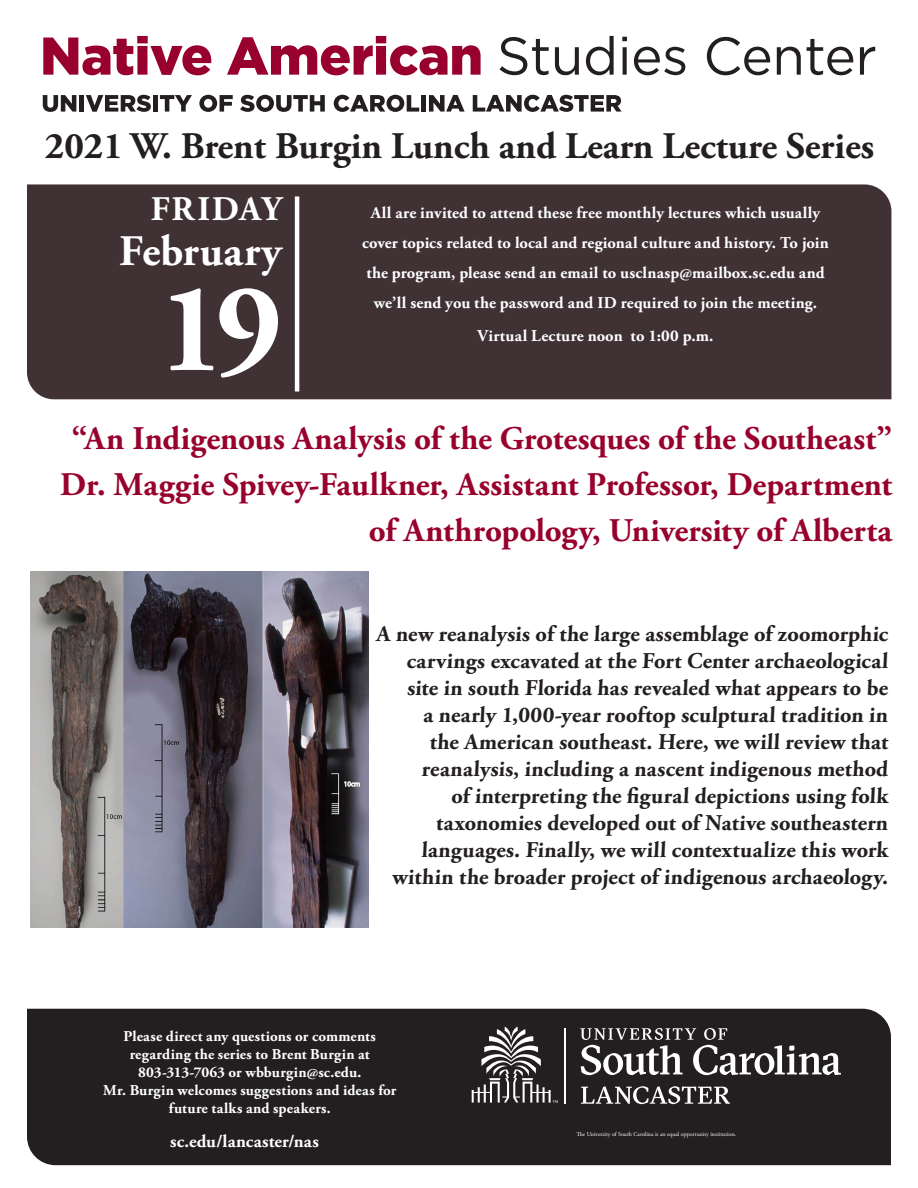
<style>
.page{position:relative;width:918px;height:1188px;background:#fff}
.page>*{position:absolute;margin:0;border:0;box-sizing:border-box;transform-origin:0 0}
.Date_Number{font:700 127.5px "Adobe Garamond Pro";color:#fff}
.Month{font:700 43.5px "Adobe Garamond Pro";letter-spacing:.01em;color:#fff}
.t1{font:700 37.5px "Adobe Garamond Pro";color:#231f20}
.Weekday{font:700 34.5px "Adobe Garamond Pro";letter-spacing:.05em;color:#fff}
.Body_Copy_2{font:700 33px "Adobe Garamond Pro";color:#98012d}
.Body_Copy_2-2{font:700 22.5px/27px "Adobe Garamond Pro";letter-spacing:.02em;color:#231f20;text-align:right}
.Subhead_2{font:700 18px "Adobe Garamond Pro";letter-spacing:.005em;color:#fff}
.Pull_Out_Text_1{font:700 16.5px/30px "Adobe Garamond Pro";letter-spacing:.01em;color:#fff;text-align:center}
.Subhead_2-2{font:700 15px/18px "Adobe Garamond Pro";letter-spacing:.015em;color:#fff;text-align:center}
.Body_Copy_1{font:6px "Adobe Garamond Pro";color:#fff}
</style>
<div class="page">
<div style="left:27px;top:184px;width:864px;height:215px;background:#403134"></div>
<hr style="left:295px;top:196px;width:4px;height:196px;background:#fff">
<svg style="left:43px;top:36px;width:168px;height:39px"></svg>
<svg style="left:227px;top:36px;width:254px;height:39px"></svg>
<svg style="left:500px;top:37px;width:49px;height:38px"></svg>
<svg style="left:555px;top:47px;width:24px;height:28px"></svg>
<svg style="left:586px;top:36px;width:28px;height:39px"></svg>
<svg style="left:622px;top:37px;width:5px;height:38px"></svg>
<svg style="left:634px;top:47px;width:51px;height:28px"></svg>
<svg style="left:707px;top:37px;width:63px;height:38px"></svg>
<svg style="left:777px;top:47px;width:24px;height:28px"></svg>
<svg style="left:807px;top:39px;width:46px;height:36px"></svg>
<svg style="left:860px;top:47px;width:15px;height:28px"></svg>
<svg style="left:43px;top:95px;width:33px;height:17px"></svg>
<div style="left:79px;top:95px;width:5px;height:17px;background:#231f20"></div>
<svg style="left:86px;top:95px;width:65px;height:17px"></svg>
<div style="left:153px;top:95px;width:5px;height:17px;background:#231f20"></div>
<svg style="left:160px;top:95px;width:32px;height:17px"></svg>
<svg style="left:199px;top:95px;width:34px;height:17px"></svg>
<svg style="left:240px;top:95px;width:85px;height:17px"></svg>
<svg style="left:334px;top:95px;width:85px;height:17px"></svg>
<div style="left:421px;top:95px;width:5px;height:17px;background:#231f20"></div>
<svg style="left:429px;top:95px;width:36px;height:17px"></svg>
<svg style="left:473px;top:95px;width:149px;height:17px"></svg>
<div style="left:27px;top:1008px;width:864px;height:158px;background:#231f20"></div>
<img style="left:30px;top:571px;width:338px;height:357px">
<svg style="left:580px;top:1028px;width:261px;height:47px"></svg>
<svg style="left:581px;top:1086px;width:149px;height:18px"></svg>
<hr style="left:564px;top:1028px;width:1px;height:75px;background:#fff">
<svg style="left:472px;top:1027px;width:86px;height:76px;background:#575455"></svg>
<h1 class="t1" style="left:45px;top:124px;width:831px">2021 W. Brent Burgin Lunch and Learn Lecture Series</h1>
<p class="Weekday" style="left:151px;top:189px;width:132px">FRIDAY</p>
<p class="Month" style="left:119px;top:226px;width:164px">February</p>
<p class="Date_Number" style="left:158px;top:255px;width:125px">19</p>
<p class="Pull_Out_Text_1" style="left:362px;top:198px;width:469px">All are invited to attend these free monthly lectures which usually cover topics related to local and regional culture and history. To join the program, please send an email to usclnasp@mailbox.sc.edu and we’ll send you the password and ID required to join the meeting.</p>
<p class="Pull_Out_Text_1" style="left:477px;top:321px;width:238px">Virtual Lecture noon to 1:00 p.m.</p>
<p class="Body_Copy_2" style="left:72px;top:420px;width:822px">“An Indigenous Analysis of the Grotesques of the Southeast”</p>
<p class="Body_Copy_2" style="left:60px;top:466px;width:833px">Dr. Maggie Spivey-Faulkner, Assistant Professor, Department</p>
<p class="Body_Copy_2" style="left:369px;top:511px;width:525px">of Anthropology, University of Alberta</p>
<p class="Body_Copy_2-2" style="left:376px;top:620px;width:515px">A new reanalysis of the large assemblage of zoomorphic carvings excavated at the Fort Center archaeological site in south Florida has revealed what appears to be<br>a nearly 1,000-year rooftop sculptural tradition in<br>the American southeast. Here, we will review that reanalysis, including a nascent indigenous method<br>of interpreting the figural depictions using folk taxonomies developed out of Native southeastern languages. Finally, we will contextualize this work within the broader project of indigenous archaeology.</p>
<p class="Subhead_2-2" style="left:103px;top:1027px;width:295px">Please direct any questions or comments regarding the series to Brent Burgin at 803-313-7063 or wbburgin@sc.edu.<br>Mr. Burgin welcomes suggestions and ideas for future talks and speakers.</p>
<p class="Subhead_2" style="left:170px;top:1131px;width:150px">sc.edu/lancaster/nas</p>
<p class="Body_Copy_1" style="left:576px;top:1130px;width:161px">The University of South Carolina is an equal opportunity institution.</p>
</div>
